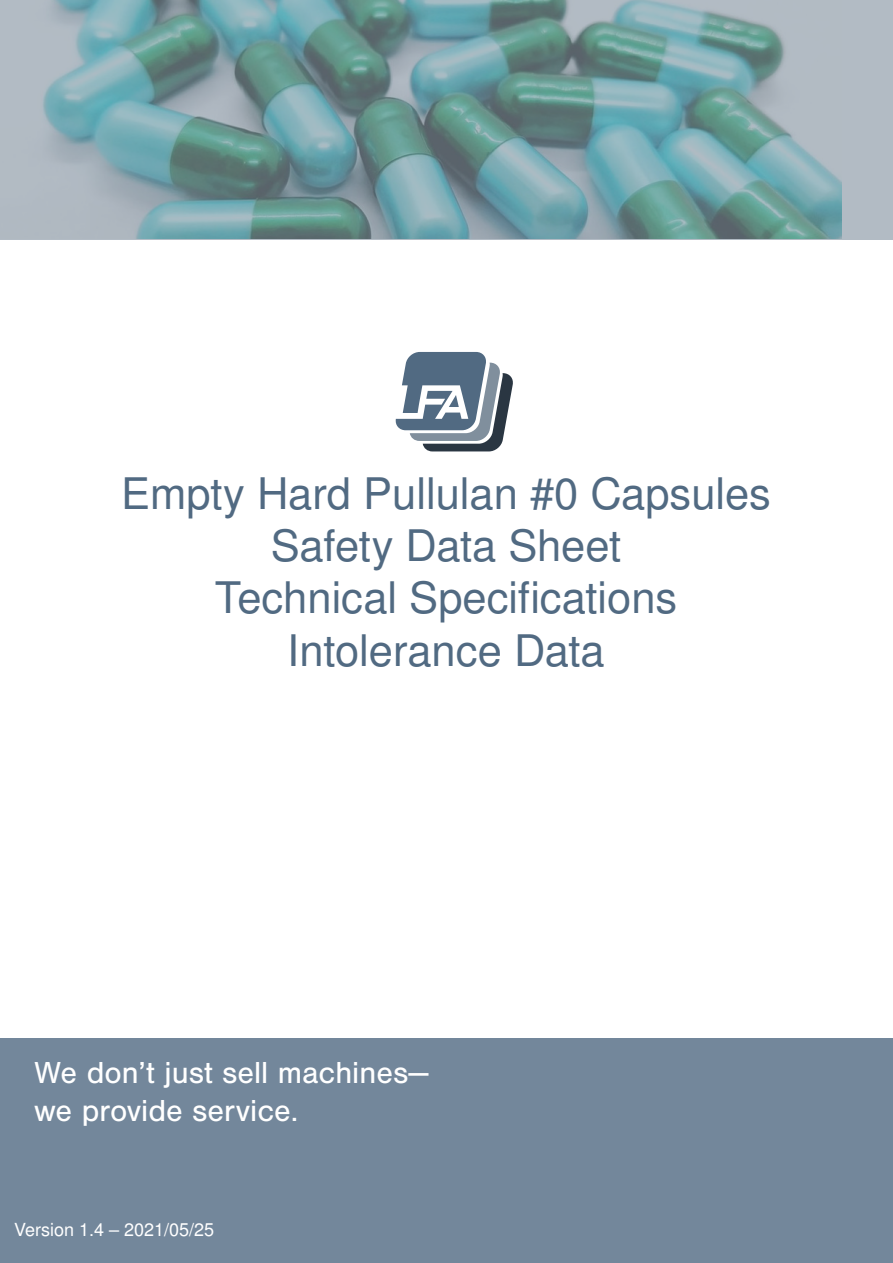
<style>
.page{position:relative;width:893px;height:1263px;background:#fff}
.page>*{position:absolute;margin:0;border:0;box-sizing:border-box;transform-origin:0 0}
.t1{font:43.5px/52.2px "Nimbus San L";color:#516a82;text-align:center}
.t2{font:31.5px/37.8px "Nimbus San";color:#fff}
.t3{font:18px "Nimbus San L";color:#fff}
</style>
<div class="page">
<div style="left:0;top:1038px;width:893px;height:225px;background:#73879b"></div>
<svg style="left:396px;top:352px;width:117px;height:99px"></svg>
<svg style="left:0;top:0;width:893px;height:239px;background:#7fa2a6"></svg>
<p class="t1" style="left:121px;top:466px;width:651px">Empty Hard Pullulan #0 Capsules<br>Safety Data Sheet<br>Technical Specifications<br>Intolerance Data</p>
<p class="t2" style="left:34px;top:1054px;width:396px">We don’t just sell machines— we provide service.</p>
<p class="t3" style="left:14px;top:1216px;width:202px">Version 1.4 – 2021/05/25</p>
</div>
